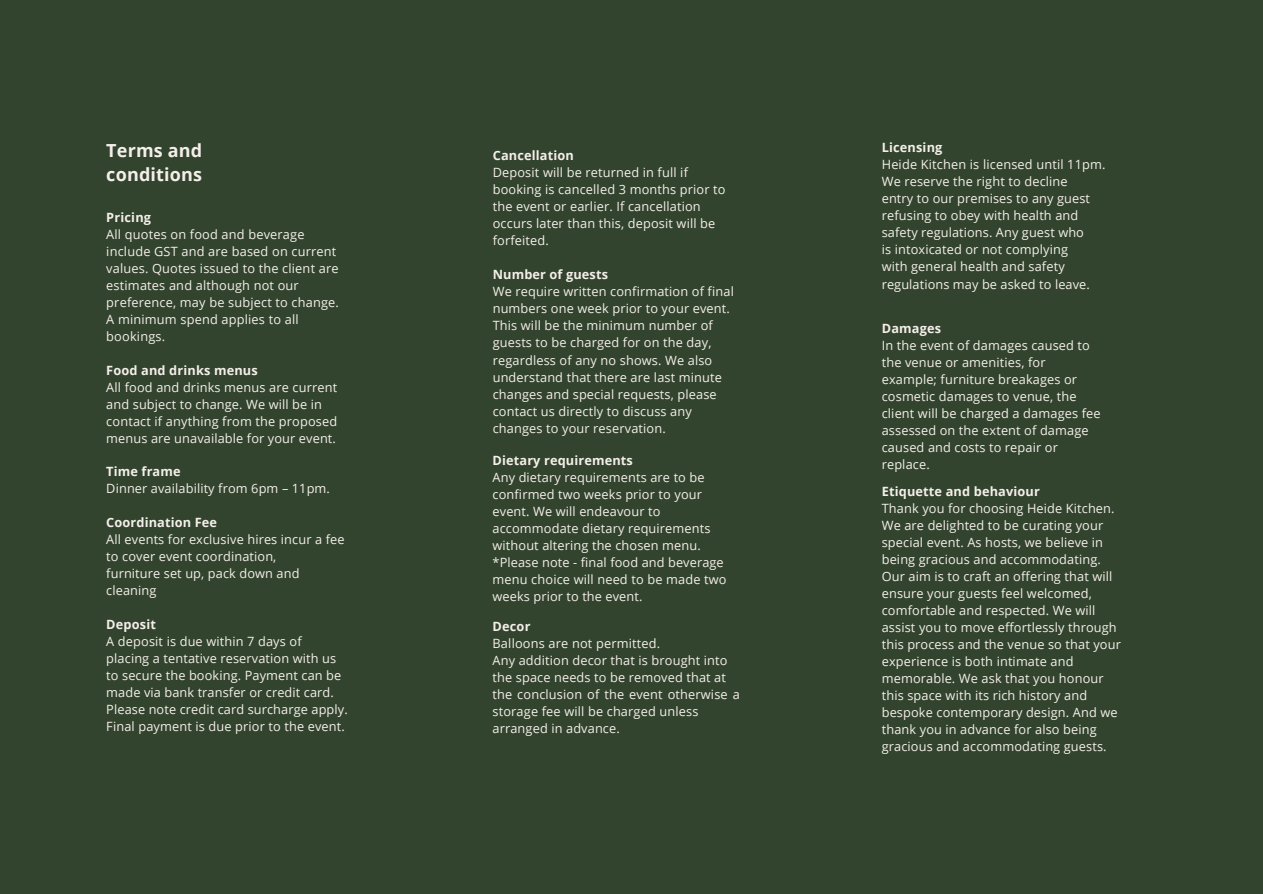
<style>
.page{position:relative;width:1263px;height:894px;background:#fff}
.page>*{position:absolute;margin:0;border:0;box-sizing:border-box;transform-origin:0 0}
.t1{font:700 18px/24.8px "Open Sans";letter-spacing:.01em;color:#f4efea}
.t2{font:12.75px/17px "Open Sans";letter-spacing:.01em;color:#f4efea}
.t3{font:700 12.75px "Open Sans";letter-spacing:.01em;color:#f4efea}
</style>
<div class="page">
<div style="left:0;top:0;width:1263px;height:893px;background:#33442e"></div>
<h1 class="t1" style="left:106px;top:137px;width:97px">Terms and conditions</h1>
<p class="t3" style="left:106px;top:208px;width:46px">Pricing</p>
<p class="t2" style="left:106px;top:225px;width:234px">All quotes on food and beverage include GST and are based on current values. Quotes issued to the client are estimates and although not our preference, may be subject to change.<br>A minimum spend applies to all bookings.</p>
<p class="t3" style="left:106px;top:361px;width:153px">Food and drinks menus</p>
<p class="t2" style="left:106px;top:378px;width:232px">All food and drinks menus are current and subject to change. We will be in contact if anything from the proposed menus are unavailable for your event.</p>
<p class="t3" style="left:106px;top:461px;width:76px">Time frame</p>
<p class="t2" style="left:106px;top:479px;width:225px">Dinner availability from 6pm – 11pm.</p>
<p class="t3" style="left:106px;top:512px;width:112px">Coordination Fee</p>
<p class="t2" style="left:106px;top:530px;width:240px">All events for exclusive hires incur a fee to cover event coordination,<br>furniture set up, pack down and cleaning</p>
<p class="t3" style="left:106px;top:614px;width:51px">Deposit</p>
<p class="t2" style="left:106px;top:632px;width:243px">A deposit is due within 7 days of placing a tentative reservation with us to secure the booking. Payment can be made via bank transfer or credit card.<br>Please note credit card surcharge apply.<br>Final payment is due prior to the event.</p>
<p class="t3" style="left:493px;top:147px;width:83px">Cancellation</p>
<p class="t2" style="left:493px;top:164px;width:234px">Deposit will be returned in full if booking is cancelled 3 months prior to the event or earlier. If cancellation occurs later than this, deposit will be forfeited.</p>
<p class="t3" style="left:493px;top:266px;width:117px">Number of guests</p>
<p class="t2" style="left:493px;top:283px;width:243px">We require written confirmation of final numbers one week prior to your event.<br>This will be the minimum number of guests to be charged for on the day, regardless of any no shows. We also understand that there are last minute changes and special requests, please contact us directly to discuss any changes to your reservation.</p>
<p class="t3" style="left:493px;top:451px;width:142px">Dietary requirements</p>
<p class="t2" style="left:493px;top:468px;width:235px">Any dietary requirements are to be confirmed two weeks prior to your event. We will endeavour to accommodate dietary requirements without altering the chosen menu. *Please note - final food and beverage menu choice will need to be made two weeks prior to the event.</p>
<p class="t3" style="left:493px;top:617px;width:39px">Decor</p>
<p class="t2" style="left:493px;top:634px;width:249px">Balloons are not permitted.<br>Any addition decor that is brought into the space needs to be removed that at the conclusion of the event otherwise a storage fee will be charged unless arranged in advance.</p>
<p class="t3" style="left:882px;top:139px;width:62px">Licensing</p>
<p class="t2" style="left:882px;top:156px;width:225px">Heide Kitchen is licensed until 11pm.<br>We reserve the right to decline<br>entry to our premises to any guest refusing to obey with health and safety regulations. Any guest who<br>is intoxicated or not complying<br>with general health and safety regulations may be asked to leave.</p>
<p class="t3" style="left:882px;top:319px;width:61px">Damages</p>
<p class="t2" style="left:882px;top:336px;width:220px">In the event of damages caused to the venue or amenities, for example; furniture breakages or cosmetic damages to venue, the client will be charged a damages fee assessed on the extent of damage caused and costs to repair or replace.</p>
<p class="t3" style="left:882px;top:482px;width:160px">Etiquette and behaviour</p>
<p class="t2" style="left:882px;top:499px;width:241px">Thank you for choosing Heide Kitchen.<br>We are delighted to be curating your special event. As hosts, we believe in being gracious and accommodating.<br>Our aim is to craft an offering that will ensure your guests feel welcomed, comfortable and respected. We will assist you to move effortlessly through this process and the venue so that your experience is both intimate and memorable. We ask that you honour this space with its rich history and bespoke contemporary design. And we thank you in advance for also being gracious and accommodating guests.</p>
</div>
